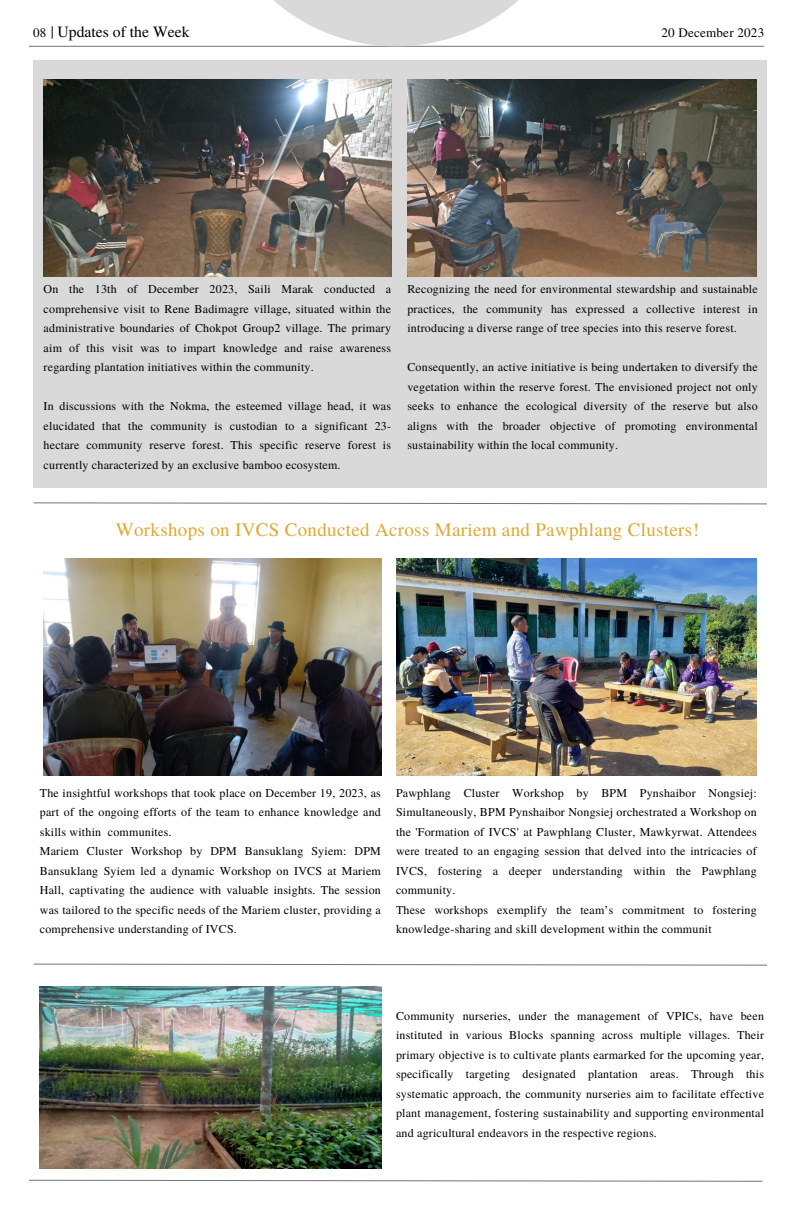
<style>
.page{position:relative;width:792px;height:1224px;background:#fff}
.page>*{position:absolute;margin:0;border:0;box-sizing:border-box;transform-origin:0 0}
.t1{font:19px "Te X Gyre Termes";letter-spacing:.015em;color:#dfa932}
.t2{font:15.7px "Te X Gyre Termes";color:#000}
.t3{font:13.1px "Te X Gyre Termes";letter-spacing:.015em;color:#000}
.t4{font:12px/19.5px "Te X Gyre Termes";letter-spacing:.015em;color:#000;text-align:justify}
</style>
<div class="page">
<svg style="left:52px;top:26px;width:1px;height:13px"></svg>
<hr style="left:29px;top:46px;width:735px;height:1px;background:#737373">
<svg style="left:210px;top:0;width:372px;height:46px"></svg>
<svg style="left:29px;top:1179px;width:734px;height:3px"></svg>
<div style="left:33px;top:60px;width:733px;height:428px;background:#d9d9d9"></div>
<svg style="left:33px;top:502px;width:734px;height:3px"></svg>
<img style="left:396px;top:558px;width:361px;height:218px">
<img style="left:44px;top:79px;width:348px;height:197px">
<img style="left:407px;top:79px;width:350px;height:197px">
<img style="left:44px;top:558px;width:337px;height:218px">
<svg style="left:33px;top:963px;width:734px;height:3px"></svg>
<img style="left:40px;top:986px;width:341px;height:182px">
<p class="t3" style="left:33px;top:24px;width:15px">08</p>
<p class="t2" style="left:58px;top:21px;width:134px">Updates of the Week</p>
<p class="t3" style="left:661px;top:24px;width:104px">20 December 2023</p>
<p class="t4" style="left:44px;top:279px;width:349px">On the 13th of December 2023, Saili Marak conducted a comprehensive visit to Rene Badimagre village, situated within the administrative boundaries of Chokpot Group2 village. The primary aim of this visit was to impart knowledge and raise awareness regarding plantation initiatives within the community.</p>
<p class="t4" style="left:44px;top:396px;width:349px">In discussions with the Nokma, the esteemed village head, it was elucidated that the community is custodian to a significant 23- hectare community reserve forest. This specific reserve forest is currently characterized by an exclusive bamboo ecosystem.</p>
<p class="t4" style="left:407px;top:279px;width:352px">Recognizing the need for environmental stewardship and sustainable practices, the community has expressed a collective interest in introducing a diverse range of tree species into this reserve forest.</p>
<p class="t4" style="left:407px;top:357px;width:352px">Consequently, an active initiative is being undertaken to diversify the vegetation within the reserve forest. The envisioned project not only seeks to enhance the ecological diversity of the reserve but also aligns with the broader objective of promoting environmental sustainability within the local community.</p>
<p class="t1" style="left:116px;top:516px;width:585px">Workshops on IVCS Conducted Across Mariem and Pawphlang Clusters!</p>
<p class="t4" style="left:40px;top:783px;width:343px">The insightful workshops that took place on December 19, 2023, as part of the ongoing efforts of the team to enhance knowledge and skills within communites.</p>
<p class="t4" style="left:40px;top:841px;width:343px">Mariem Cluster Workshop by DPM Bansuklang Syiem: DPM Bansuklang Syiem led a dynamic Workshop on IVCS at Mariem Hall, captivating the audience with valuable insights. The session was tailored to the specific needs of the Mariem cluster, providing a comprehensive understanding of IVCS.</p>
<p class="t4" style="left:396px;top:783px;width:362px">Pawphlang Cluster Workshop by BPM Pynshaibor Nongsiej:<br>Simultaneously, BPM Pynshaibor Nongsiej orchestrated a Workshop on the 'Formation of IVCS' at Pawphlang Cluster, Mawkyrwat. Attendees were treated to an engaging session that delved into the intricacies of IVCS, fostering a deeper understanding within the Pawphlang community.</p>
<p class="t4" style="left:396px;top:900px;width:362px">These workshops exemplify the team’s commitment to fostering knowledge-sharing and skill development within the communit</p>
<p class="t4" style="left:396px;top:1005px;width:370px">Community nurseries, under the management of VPICs, have been instituted in various Blocks spanning across multiple villages. Their primary objective is to cultivate plants earmarked for the upcoming year, specifically targeting designated plantation areas. Through this systematic approach, the community nurseries aim to facilitate effective plant management, fostering sustainability and supporting environmental and agricultural endeavors in the respective regions.</p>
</div>
